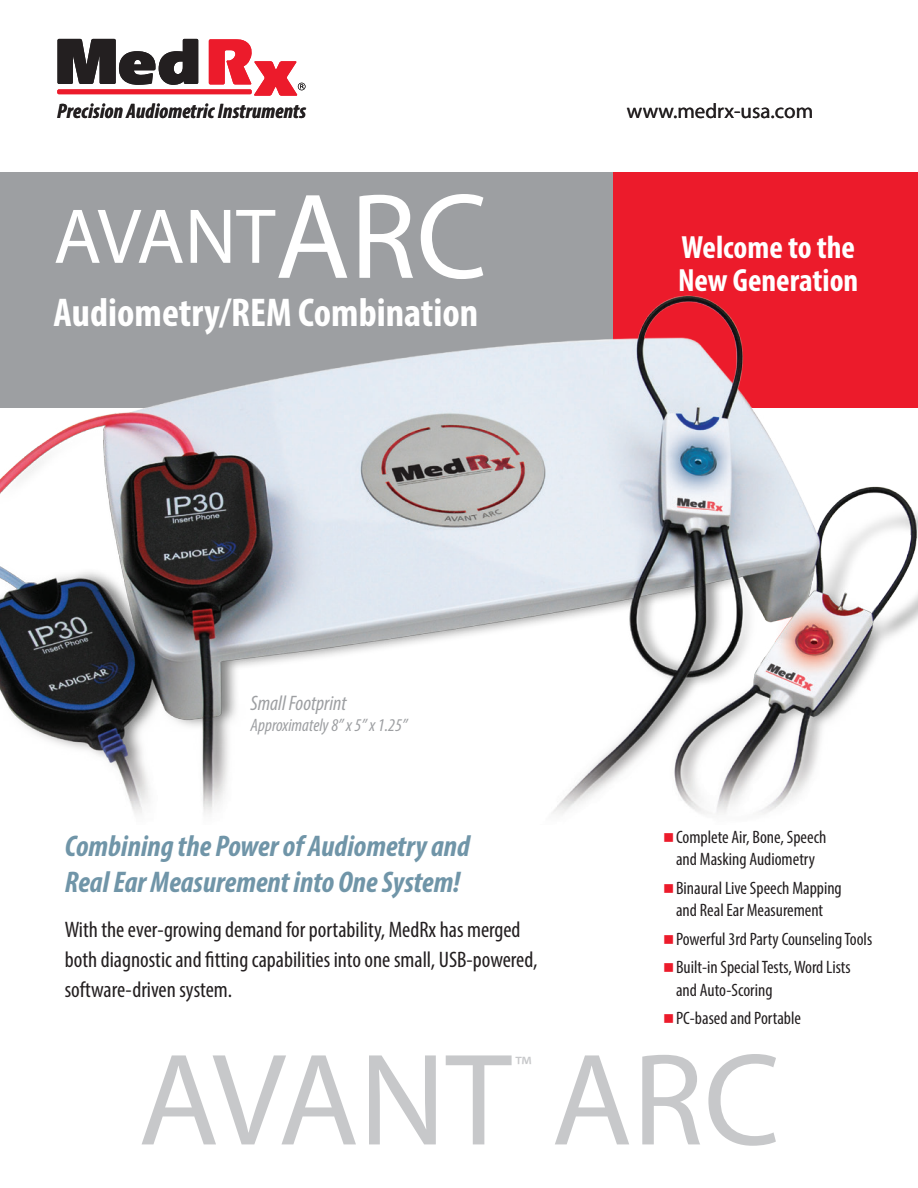
<style>
.page{position:relative;width:918px;height:1188px;background:#fff}
.page>*{position:absolute;margin:0;border:0;box-sizing:border-box;transform-origin:0 0}
.t1{font:132px "Myriad Pro";color:#c7c8ca}
.t2{font:78.45px "Myriad Pro";letter-spacing:-.025em;color:#fff}
.t3{font:700 condensed 40.35px "Myriad Pro";color:#fff}
.t4{font:700 condensed 32.25px "Myriad Pro";color:#fff}
.t5{font:italic 700 condensed 30px "Myriad Pro";color:#7095a8}
.t6{font:27px "Myriad Pro";color:#c7c8ca}
.t7{font:condensed 22.5px/30px "Myriad Pro";color:#231f20}
.t8{font:italic 700 condensed 21px "Myriad Pro";letter-spacing:.01em;color:#231f20}
.t9{font:21px "Myriad Pro";color:#231f20}
.t10{font:italic condensed 21px "Myriad Pro";color:#9d9fa2}
.t11{font:condensed 18px/22.5px "Myriad Pro";color:#231f20;text-align:center}
.t12{font:italic condensed 18px "Myriad Pro";color:#9d9fa2}
.s1{font-size:122.4px}
.s2{color:#ec1b2b}
</style>
<div class="page">
<div style="left:0;top:172px;width:918px;height:236px;background:#9d9fa2"></div>
<div style="left:614px;top:172px;width:304px;height:236px;background:#ec1b2b"></div>
<img style="left:0;top:265px;width:918px;height:549px">
<div style="left:57px;top:89px;width:195px;height:5px;background:#ec1b2b;border-radius:2px"></div>
<svg style="left:57px;top:39px;width:141px;height:46px"></svg>
<svg style="left:209px;top:39px;width:96px;height:57px"></svg>
<p class="t8" style="left:57px;top:98px;width:250px">Precision Audiometric Instruments</p>
<p class="t9" style="left:627px;top:98px;width:188px">www.medrx-usa.com</p>
<p class="t2" style="left:54px;top:188px;width:435px">AVANT<span class="s1">ARC</span></p>
<p class="t3" style="left:54px;top:288px;width:426px">Audiometry/REM Combination</p>
<p class="t4" style="left:681px;top:227px;width:175px">Welcome to the</p>
<p class="t4" style="left:678px;top:260px;width:182px">New Generation</p>
<p class="t10" style="left:251px;top:691px;width:98px">Small Footprint</p>
<p class="t12" style="left:251px;top:715px;width:158px">Approximately 8” x 5” x 1.25”</p>
<p class="t5" style="left:65px;top:827px;width:407px">Combining the Power of Audiometry and</p>
<p class="t5" style="left:65px;top:863px;width:397px">Real Ear Measurement into One System!</p>
<p class="t7" style="left:65px;top:914px;width:474px">With the ever-growing demand for portability, MedRx has merged both diagnostic and fitting capabilities into one small, USB-powered, software-driven system.</p>
<p class="t11" style="left:663px;top:825px;width:165px"><span class="s2">■</span>Complete Air, Bone, Speech and Masking Audiometry</p>
<p class="t11" style="left:663px;top:876px;width:180px"><span class="s2">■</span>Binaural Live Speech Mapping and Real Ear Measurement</p>
<p class="t11" style="left:663px;top:927px;width:211px"><span class="s2">■</span> Powerful 3rd Party Counseling Tools</p>
<p class="t11" style="left:676px;top:956px;width:176px;text-align:left;text-indent:-13px"><span class="s2">■</span>Built-in Special Tests, Word Lists and Auto-Scoring</p>
<p class="t11" style="left:663px;top:1007px;width:139px"><span class="s2">■</span> PC-based and Portable</p>
<p class="t1" style="left:138px;top:1019px;width:643px">AVANT ARC</p>
<p class="t6" style="left:515px;top:1050px;width:18px">™</p>
</div>
